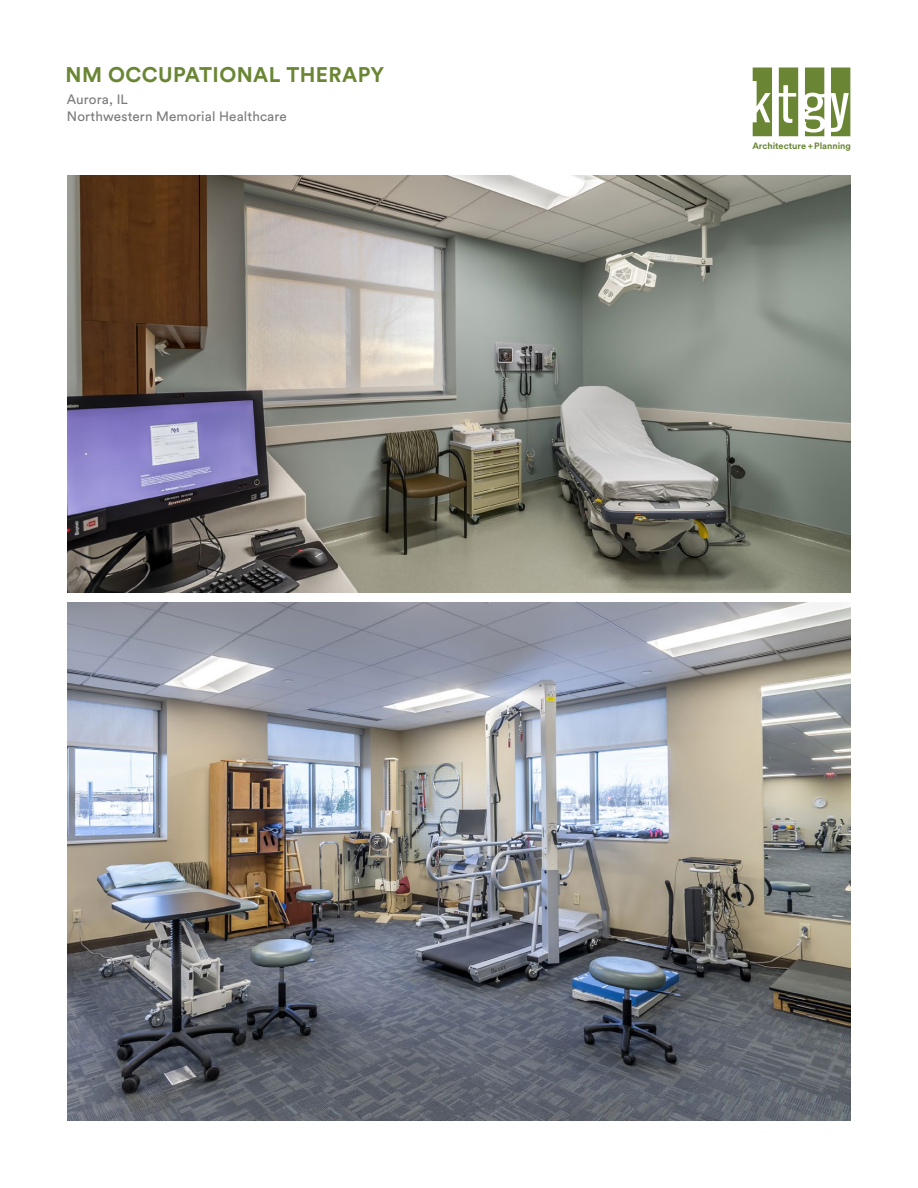
<style>
.page{position:relative;width:918px;height:1188px;background:#fff}
.page>*{position:absolute;margin:0;border:0;box-sizing:border-box;transform-origin:0 0}
.BROCHURE_-_Project_T{font:700 21px "Circular Std";letter-spacing:.02em;color:#6a8634}
.BROCHURE_-_Location{font:13.5px "Circular Std";letter-spacing:.01em;color:#7a7a7a}
.t1{font:700 9.15px "Circular Std";color:#6a8634}
</style>
<div class="page">
<svg style="left:753px;top:68px;width:19px;height:68px"></svg>
<svg style="left:779px;top:68px;width:19px;height:68px"></svg>
<svg style="left:831px;top:68px;width:19px;height:68px"></svg>
<svg style="left:805px;top:68px;width:19px;height:68px"></svg>
<img style="left:68px;top:603px;width:782px;height:517px">
<img style="left:68px;top:176px;width:782px;height:417px">
<p class="BROCHURE_-_Project_T" style="left:66px;top:61px;width:320px">NM OCCUPATIONAL THERAPY</p>
<p class="BROCHURE_-_Location" style="left:67px;top:91px;width:63px">Aurora, IL</p>
<p class="BROCHURE_-_Location" style="left:67px;top:108px;width:221px">Northwestern Memorial Healthcare</p>
<p class="t1" style="left:752px;top:139px;width:100px">Architecture + Planning</p>
</div>
